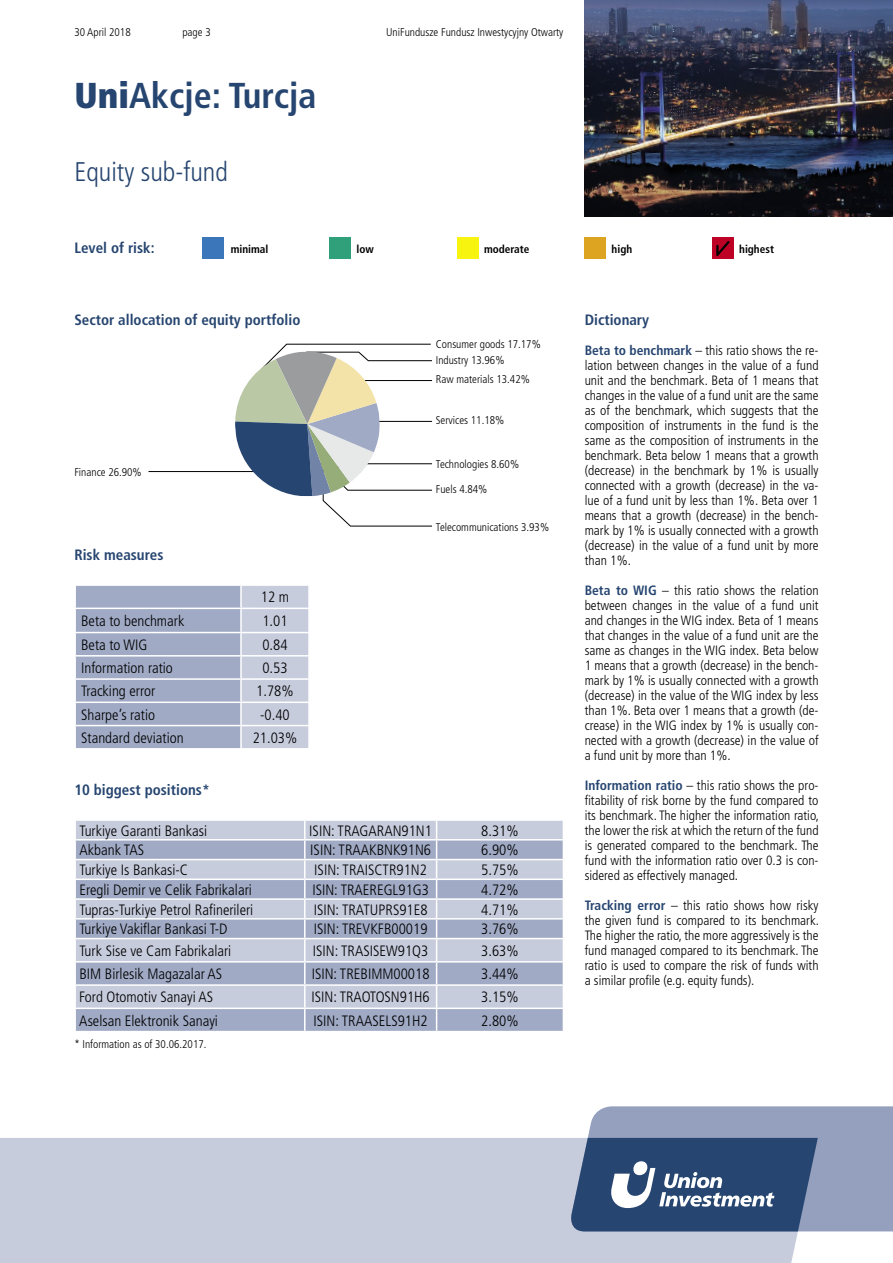
<style>
.page{position:relative;width:893px;height:1263px;background:#fff}
.page>*{position:absolute;margin:0;border:0;box-sizing:border-box;transform-origin:0 0}
.t1{font:700 condensed 36px "Frutiger LT Pro";color:#264570}
.t2{font:300 condensed 27px "Frutiger LT Pro";color:#264570}
.t3{font:300 condensed 15px "Frutiger LT Pro";color:#000}
.t4{font:700 condensed 15px "Frutiger LT Pro";color:#264570}
.t5{font:300 condensed 13.5px/15px "Frutiger LT Pro";color:#000;text-align:justify}
.t6{font:300 condensed 11.25px/15.8px "Frutiger LT Pro";color:#000}
.t7{font:700 condensed 11.25px "Frutiger LT Pro";color:#000}
.s1{font-weight:900}
.s2{font-weight:700;color:#264570}
</style>
<div class="page">
<div style="left:202px;top:238px;width:21px;height:21px;background:#3b76ba"></div>
<div style="left:330px;top:238px;width:21px;height:21px;background:#30a07a"></div>
<div style="left:457px;top:238px;width:21px;height:21px;background:#f7f410"></div>
<div style="left:585px;top:238px;width:21px;height:21px;background:#dda421"></div>
<div style="left:712px;top:238px;width:21px;height:21px;background:#be0027"></div>
<svg style="left:716px;top:241px;width:14px;height:15px"></svg>
<img style="left:585px;top:0;width:308px;height:217px">
<div style="left:0;top:1138px;width:818px;height:125px;background:#c7ccdd"></div>
<svg style="left:568px;top:1106px;width:325px;height:125px;background:#6a7d9e"></svg>
<svg style="left:76px;top:586px;width:232px;height:162px;background:#acb4cc"></svg>
<hr style="left:240px;top:586px;width:2px;height:22px;background:#fff">
<hr style="left:74px;top:608px;width:167px;height:1px;background:#fff">
<hr style="left:241px;top:608px;width:69px;height:1px;background:#fff">
<hr style="left:240px;top:609px;width:2px;height:23px;background:#fff">
<hr style="left:74px;top:632px;width:167px;height:1px;background:#fff">
<hr style="left:241px;top:632px;width:69px;height:1px;background:#fff">
<hr style="left:240px;top:633px;width:2px;height:22px;background:#fff">
<hr style="left:74px;top:655px;width:167px;height:1px;background:#fff">
<hr style="left:241px;top:655px;width:69px;height:1px;background:#fff">
<hr style="left:240px;top:656px;width:2px;height:22px;background:#fff">
<hr style="left:74px;top:678px;width:167px;height:2px;background:#fff">
<hr style="left:241px;top:678px;width:69px;height:2px;background:#fff">
<hr style="left:240px;top:680px;width:2px;height:21px;background:#fff">
<hr style="left:74px;top:701px;width:167px;height:2px;background:#fff">
<hr style="left:241px;top:701px;width:69px;height:2px;background:#fff">
<hr style="left:240px;top:703px;width:2px;height:22px;background:#fff">
<hr style="left:74px;top:725px;width:167px;height:1px;background:#fff">
<hr style="left:241px;top:725px;width:69px;height:1px;background:#fff">
<hr style="left:240px;top:726px;width:2px;height:22px;background:#fff">
<div style="left:76px;top:821px;width:360px;height:18px;background:#c7ccdd"></div>
<svg style="left:76px;top:840px;width:360px;height:191px;background:#b2bad0"></svg>
<hr style="left:74px;top:859px;width:231px;height:1px;background:#fff">
<hr style="left:305px;top:859px;width:132px;height:1px;background:#fff">
<hr style="left:74px;top:878px;width:231px;height:2px;background:#fff">
<hr style="left:305px;top:878px;width:132px;height:2px;background:#fff">
<hr style="left:74px;top:898px;width:231px;height:2px;background:#fff">
<hr style="left:305px;top:898px;width:132px;height:2px;background:#fff">
<hr style="left:74px;top:918px;width:231px;height:1px;background:#fff">
<hr style="left:305px;top:918px;width:132px;height:1px;background:#fff">
<svg style="left:304px;top:821px;width:2px;height:117px"></svg>
<hr style="left:74px;top:938px;width:231px;height:1px;background:#fff">
<hr style="left:305px;top:938px;width:132px;height:1px;background:#fff">
<hr style="left:304px;top:939px;width:2px;height:22px;background:#fff">
<hr style="left:74px;top:961px;width:231px;height:1px;background:#fff">
<hr style="left:305px;top:961px;width:132px;height:1px;background:#fff">
<hr style="left:304px;top:962px;width:2px;height:22px;background:#fff">
<hr style="left:74px;top:984px;width:231px;height:2px;background:#fff">
<hr style="left:305px;top:984px;width:132px;height:2px;background:#fff">
<hr style="left:304px;top:986px;width:2px;height:21px;background:#fff">
<hr style="left:74px;top:1007px;width:231px;height:2px;background:#fff">
<hr style="left:305px;top:1007px;width:132px;height:2px;background:#fff">
<hr style="left:304px;top:1009px;width:2px;height:22px;background:#fff">
<svg style="left:436px;top:820px;width:128px;height:211px;background:#bac0d4"></svg>
<svg style="left:148px;top:343px;width:284px;height:184px"></svg>
<p class="t6" style="left:74px;top:25px;width:58px">30 April 2018</p>
<p class="t6" style="left:182px;top:25px;width:30px">page 3</p>
<p class="t6" style="left:386px;top:25px;width:179px">UniFundusze Fundusz Inwestycyjny Otwarty</p>
<h1 class="t1" style="left:74px;top:75px;width:244px"><span class="s1">Uni</span>Akcje: Turcja</h1>
<h2 class="t2" style="left:74px;top:156px;width:155px">Equity sub-fund</h2>
<p class="t4" style="left:74px;top:239px;width:82px">Level of risk:</p>
<p class="t7" style="left:231px;top:242px;width:39px">minimal</p>
<p class="t7" style="left:356px;top:242px;width:19px">low</p>
<p class="t7" style="left:484px;top:242px;width:47px">moderate</p>
<p class="t7" style="left:612px;top:242px;width:22px">high</p>
<p class="t7" style="left:739px;top:242px;width:36px">highest</p>
<p class="t4" style="left:74px;top:311px;width:227px">Sector allocation of equity portfolio</p>
<p class="t4" style="left:585px;top:311px;width:66px">Dictionary</p>
<p class="t5" style="left:585px;top:343px;width:235px"><span class="s2">Beta to benchmark</span> – this ratio shows the re&shy;lation between changes in the value of a fund unit and the benchmark. Beta of 1 means that changes in the value of a fund unit are the same as of the benchmark, which suggests that the composition of instruments in the fund is the same as the composition of instruments in the benchmark. Beta below 1 means that a growth (decrease) in the benchmark by 1% is usually connected with a growth (decrease) in the va&shy;lue of a fund unit by less than 1%. Beta over 1 means that a growth (decrease) in the bench&shy;mark by 1% is usually connected with a growth (decrease) in the value of a fund unit by more than 1%.</p>
<p class="t5" style="left:585px;top:583px;width:235px"><span class="s2">Beta to WIG</span> – this ratio shows the relation between changes in the value of a fund unit and changes in the WIG index. Beta of 1 means that changes in the value of a fund unit are the same as changes in the WIG index. Beta below 1 means that a growth (decrease) in the bench&shy;mark by 1% is usually connected with a growth (decrease) in the value of the WIG index by less than 1%. Beta over 1 means that a growth (de&shy;crease) in the WIG index by 1% is usually con&shy;nected with a growth (decrease) in the value of a fund unit by more than 1%.</p>
<p class="t5" style="left:585px;top:778px;width:236px"><span class="s2">Information ratio</span> – this ratio shows the pro&shy;fitability of risk borne by the fund compared to its benchmark. The higher the information ratio, the lower the risk at which the return of the fund is generated compared to the benchmark. The fund with the information ratio over 0.3 is con&shy;sidered as effectively managed.</p>
<p class="t5" style="left:585px;top:898px;width:236px"><span class="s2">Tracking error</span> – this ratio shows how risky the given fund is compared to its benchmark.<br>The higher the ratio, the more aggressively is the fund managed compared to its benchmark. The ratio is used to compare the risk of funds with a similar profile (e.g. equity funds).</p>
<p class="t6" style="left:436px;top:337px;width:106px">Consumer goods 17.17%<br>Industry 13.96%</p>
<p class="t6" style="left:436px;top:371px;width:96px">Raw materials 13.42%</p>
<p class="t6" style="left:436px;top:412px;width:70px">Services 11.18%</p>
<p class="t6" style="left:436px;top:456px;width:85px">Technologies 8.60%</p>
<p class="t6" style="left:436px;top:482px;width:53px">Fuels 4.84%</p>
<p class="t6" style="left:436px;top:519px;width:115px">Telecommunications 3.93%</p>
<p class="t6" style="left:74px;top:464px;width:69px">Finance 26.90%</p>
<p class="t4" style="left:74px;top:546px;width:91px">Risk measures</p>
<p class="t3" style="left:261px;top:588px;width:30px">12 m</p>
<p class="t3" style="left:81px;top:612px;width:105px">Beta to benchmark</p>
<p class="t3" style="left:262px;top:612px;width:27px">1.01</p>
<p class="t3" style="left:81px;top:636px;width:68px">Beta to WIG</p>
<p class="t3" style="left:262px;top:636px;width:27px">0.84</p>
<p class="t3" style="left:81px;top:659px;width:93px">Information ratio</p>
<p class="t3" style="left:262px;top:659px;width:27px">0.53</p>
<p class="t3" style="left:81px;top:682px;width:76px">Tracking error</p>
<p class="t3" style="left:256px;top:682px;width:39px">1.78%</p>
<p class="t3" style="left:81px;top:706px;width:75px">Sharpe’s ratio</p>
<p class="t3" style="left:260px;top:706px;width:31px">-0.40</p>
<p class="t3" style="left:81px;top:729px;width:104px">Standard deviation</p>
<p class="t3" style="left:253px;top:729px;width:46px">21.03%</p>
<p class="t4" style="left:74px;top:781px;width:137px">10 biggest positions*</p>
<p class="t3" style="left:79px;top:822px;width:129px">Turkiye Garanti Bankasi</p>
<p class="t3" style="left:309px;top:822px;width:124px">ISIN: TRAGARAN91N1</p>
<p class="t3" style="left:481px;top:822px;width:39px">8.31%</p>
<p class="t3" style="left:79px;top:841px;width:66px">Akbank TAS</p>
<p class="t3" style="left:310px;top:841px;width:122px">ISIN: TRAAKBNK91N6</p>
<p class="t3" style="left:481px;top:841px;width:39px">6.90%</p>
<p class="t3" style="left:79px;top:861px;width:110px">Turkiye Is Bankasi-C</p>
<p class="t3" style="left:314px;top:861px;width:114px">ISIN: TRAISCTR91N2</p>
<p class="t3" style="left:481px;top:861px;width:39px">5.75%</p>
<p class="t3" style="left:79px;top:881px;width:174px">Eregli Demir ve Celik Fabrikalari</p>
<p class="t3" style="left:312px;top:881px;width:118px">ISIN: TRAEREGL91G3</p>
<p class="t3" style="left:481px;top:881px;width:39px">4.72%</p>
<p class="t3" style="left:79px;top:901px;width:175px">Tupras-Turkiye Petrol Rafinerileri</p>
<p class="t3" style="left:314px;top:901px;width:115px">ISIN: TRATUPRS91E8</p>
<p class="t3" style="left:481px;top:901px;width:39px">4.71%</p>
<p class="t3" style="left:79px;top:920px;width:150px">Turkiye Vakiflar Bankasi T-D</p>
<p class="t3" style="left:314px;top:920px;width:115px">ISIN: TREVKFB00019</p>
<p class="t3" style="left:481px;top:920px;width:39px">3.76%</p>
<p class="t3" style="left:79px;top:942px;width:153px">Turk Sise ve Cam Fabrikalari</p>
<p class="t3" style="left:313px;top:942px;width:117px">ISIN: TRASISEW91Q3</p>
<p class="t3" style="left:481px;top:942px;width:39px">3.63%</p>
<p class="t3" style="left:79px;top:965px;width:145px">BIM Birlesik Magazalar AS</p>
<p class="t3" style="left:312px;top:965px;width:119px">ISIN: TREBIMM00018</p>
<p class="t3" style="left:481px;top:965px;width:39px">3.44%</p>
<p class="t3" style="left:79px;top:988px;width:135px">Ford Otomotiv Sanayi AS</p>
<p class="t3" style="left:311px;top:988px;width:120px">ISIN: TRAOTOSN91H6</p>
<p class="t3" style="left:481px;top:988px;width:39px">3.15%</p>
<p class="t3" style="left:79px;top:1012px;width:140px">Aselsan Elektronik Sanayi</p>
<p class="t3" style="left:314px;top:1012px;width:116px">ISIN: TRAASELS91H2</p>
<p class="t3" style="left:481px;top:1012px;width:39px">2.80%</p>
<p class="t6" style="left:74px;top:1036px;width:134px">* Information as of 30.06.2017.</p>
</div>
